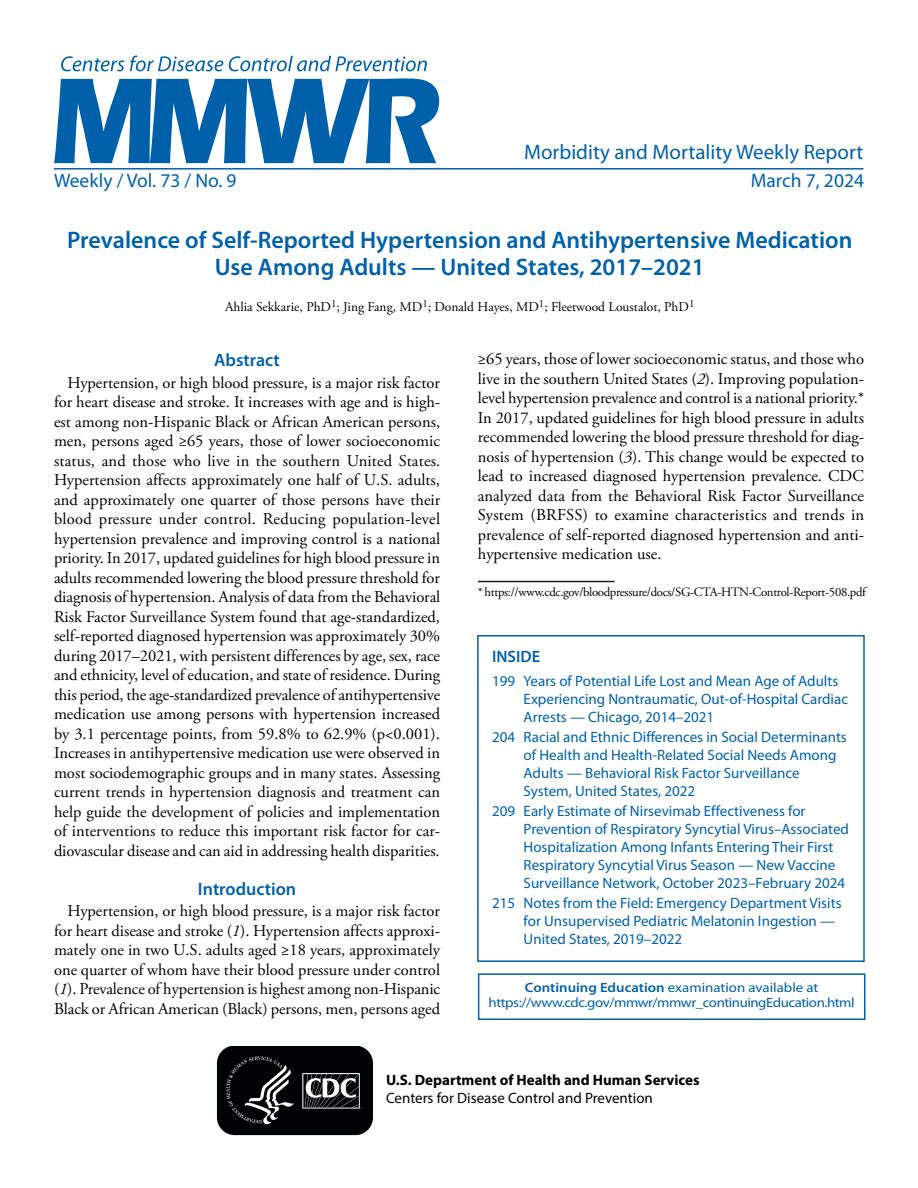
<style>
.page{position:relative;width:918px;height:1188px;background:#fff}
.page>*{position:absolute;margin:0;border:0;box-sizing:border-box;transform-origin:0 0}
.Report_Title{font:600 24px/27px "Myriad Pro";color:#0061aa;text-align:center}
.t1{font:21px "Myriad Pro";color:#0061aa}
.cover_date_vol{font:19.5px "Myriad Pro";color:#0061aa}
.Heading_1{font:600 18px "Myriad Pro";color:#0061aa}
.Paragraph{font:16.5px/19.5px "Adobe Garamond Pro";color:#010203;text-align:justify}
.inside{font:600 16.5px "Myriad Pro";color:#0061aa}
.t2{font:15px/18px "Myriad Pro";color:#0061aa}
.t3{font:700 15px/18px "Myriad Pro";color:#010203}
.CE_box_-_normal_9pt{font:13.5px/15px "Myriad Pro";letter-spacing:-.03em;color:#0061aa;text-align:center;scale:1.1 1}
.Author_Names{font:13.5px "Adobe Garamond Pro";color:#010203}
.Footnote{font:12.75px "Adobe Garamond Pro";letter-spacing:-.025em;color:#010203}
.s1{font-style:italic}
.s2{font-weight:600}
.s3{font-weight:400}
</style>
<div class="page">
<hr style="left:54px;top:168px;width:810px;height:2px;background:#0061aa">
<svg style="left:54px;top:78px;width:385px;height:85px"></svg>
<svg style="left:61px;top:56px;width:366px;height:15px"></svg>
<div style="left:477px;top:635px;width:388px;height:327px;border:2px solid #0061aa"></div>
<div style="left:478px;top:973px;width:388px;height:47px;border:2px solid #0061aa"></div>
<svg style="left:216px;top:1046px;width:157px;height:90px;background:#232425"></svg>
<hr style="left:478px;top:581px;width:137px;height:1px;background:#231f20">
<p class="t1" style="left:524px;top:139px;width:341px">Morbidity and Mortality Weekly Report</p>
<p class="cover_date_vol" style="left:54px;top:170px;width:184px">Weekly / Vol. 73 / No. 9</p>
<p class="cover_date_vol" style="left:751px;top:170px;width:115px">March 7, 2024</p>
<h1 class="Report_Title" style="left:67px;top:226px;width:787px">Prevalence of Self-Reported Hypertension and Antihypertensive Medication<br>Use Among Adults — United States, 2017–2021</h1>
<p class="Author_Names" style="left:225px;top:299px;width:471px">Ahlia Sekkarie, PhD<sup>1</sup>; Jing Fang, MD<sup>1</sup>; Donald Hayes, MD<sup>1</sup>; Fleetwood Loustalot, PhD<sup>1</sup></p>
<h1 class="Heading_1" style="left:214px;top:350px;width:67px">Abstract</h1>
<p class="Paragraph" style="left:54px;top:373px;width:388px;text-indent:14px">Hypertension, or high blood pressure, is a major risk factor for heart disease and stroke. It increases with age and is high&shy;est among non-Hispanic Black or African American persons, men, persons aged ≥65 years, those of lower socioeconomic status, and those who live in the southern United States.<br>Hypertension affects approximately one half of U.S. adults, and approximately one quarter of those persons have their blood pressure under control. Reducing population-level hypertension prevalence and improving control is a national priority. In 2017, updated guidelines for high blood pressure in adults recommended lowering the blood pressure threshold for diagnosis of hypertension. Analysis of data from the Behavioral Risk Factor Surveillance System found that age-standardized, self-reported diagnosed hypertension was approximately 30% during 2017–2021, with persistent differences by age, sex, race and ethnicity, level of education, and state of residence. During this period, the age-standardized prevalence of antihypertensive medication use among persons with hypertension increased by 3.1 percentage points, from 59.8% to 62.9% (p&lt;0.001).<br>Increases in antihypertensive medication use were observed in most sociodemographic groups and in many states. Assessing current trends in hypertension diagnosis and treatment can help guide the development of policies and implementation of interventions to reduce this important risk factor for car&shy;diovascular disease and can aid in addressing health disparities.</p>
<h1 class="Heading_1" style="left:198px;top:879px;width:100px">Introduction</h1>
<p class="Paragraph" style="left:54px;top:902px;width:388px;text-indent:14px">Hypertension, or high blood pressure, is a major risk factor for heart disease and stroke (<span class="s1">1</span>). Hypertension affects approxi&shy;mately one in two U.S. adults aged ≥18 years, approximately one quarter of whom have their blood pressure under control (<span class="s1">1</span>). Prevalence of hypertension is highest among non-Hispanic Black or African American (Black) persons, men, persons aged</p>
<p class="Paragraph" style="left:478px;top:350px;width:388px">≥65 years, those of lower socioeconomic status, and those who live in the southern United States (<span class="s1">2</span>). Improving population&shy;level hypertension prevalence and control is a national priority.* In 2017, updated guidelines for high blood pressure in adults recommended lowering the blood pressure threshold for diag&shy;nosis of hypertension (<span class="s1">3</span>). This change would be expected to lead to increased diagnosed hypertension prevalence. CDC analyzed data from the Behavioral Risk Factor Surveillance System (BRFSS) to examine characteristics and trends in prevalence of self-reported diagnosed hypertension and anti&shy;hypertensive medication use.</p>
<p class="Footnote" style="left:478px;top:584px;width:390px">* https://www.cdc.gov/bloodpressure/docs/SG-CTA-HTN-Control-Report-508.pdf</p>
<h1 class="inside" style="left:492px;top:648px;width:50px">INSIDE</h1>
<p class="t2" style="left:524px;top:672px;width:326px;text-indent:-32px">199 Years of Potential Life Lost and Mean Age of Adults<br>Experiencing Nontraumatic, Out-of-Hospital Cardiac<br>Arrests — Chicago, 2014–2021</p>
<p class="t2" style="left:524px;top:728px;width:325px;text-indent:-32px">204 Racial and Ethnic Differences in Social Determinants of Health and Health-Related Social Needs Among Adults — Behavioral Risk Factor Surveillance System, United States, 2022</p>
<p class="t2" style="left:524px;top:802px;width:327px;text-indent:-32px">209 Early Estimate of Nirsevimab Effectiveness for Prevention of Respiratory Syncytial Virus–Associated Hospitalization Among Infants Entering Their First Respiratory Syncytial Virus Season — New Vaccine Surveillance Network, October 2023–February 2024</p>
<p class="t2" style="left:524px;top:895px;width:319px;text-indent:-32px">215 Notes from the Field: Emergency Department Visits for Unsupervised Pediatric Melatonin Ingestion —<br>United States, 2019–2022</p>
<p class="CE_box_-_normal_9pt" style="left:489px;top:980px;width:334px"><span class="s2">Continuing Education</span> examination available at https://www.cdc.gov/mmwr/mmwr_continuingEducation.html</p>
<p class="t3" style="left:386px;top:1070px;width:315px">U.S. Department of Health and Human Services<br><span class="s3">Centers for Disease Control and Prevention</span></p>
</div>
